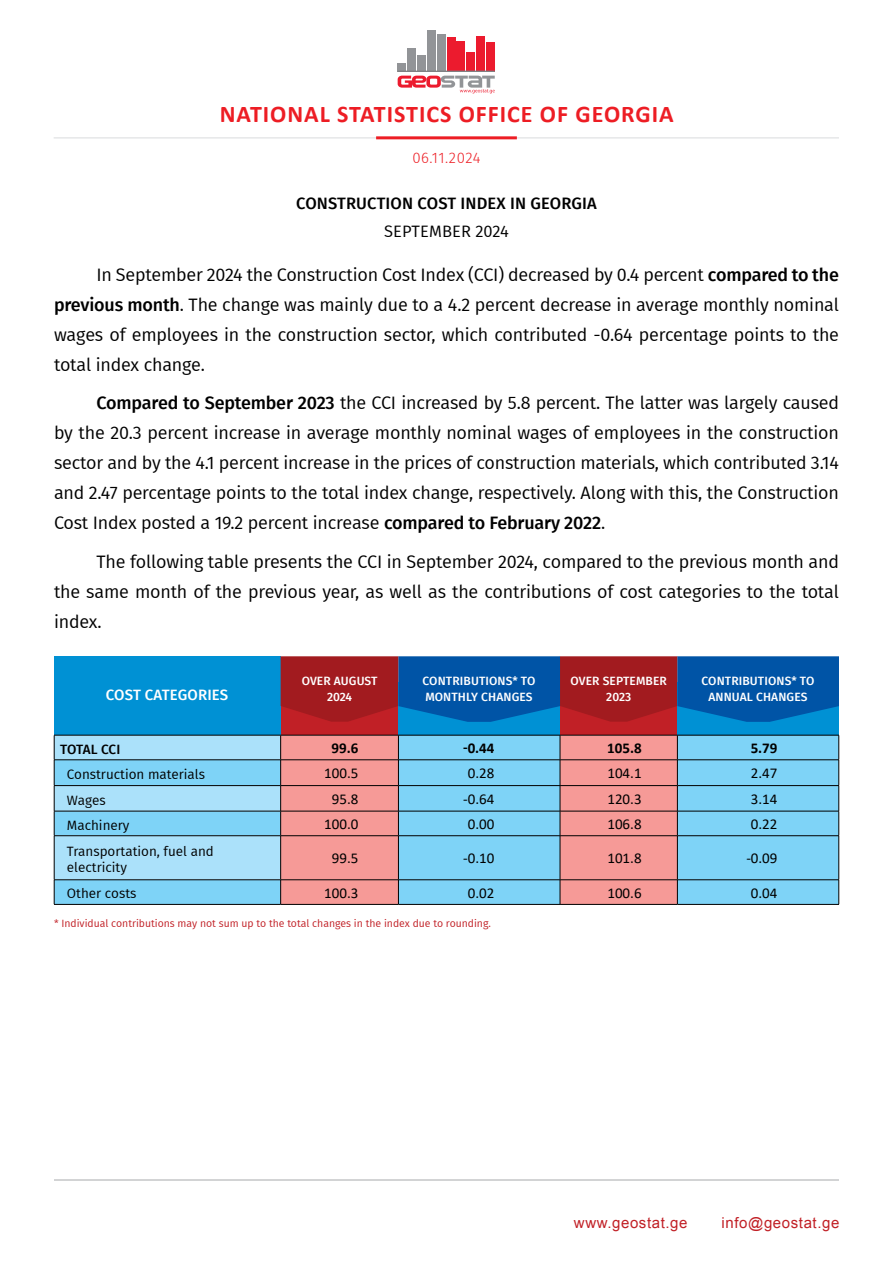
<style>
.page{position:relative;width:893px;height:1263px;background:#fff}
.page>*{position:absolute;margin:0;border:0;box-sizing:border-box;transform-origin:0 0}
.t1{font:700 24px "Calibri";letter-spacing:.04em;color:#ed1d24}
.t2{font:18px/30px "Fira GO";letter-spacing:-.01em;color:#000;text-align:justify}
.t3{font:500 16.5px "Fira GO";letter-spacing:.01em;color:#000}
.t4{font:16.5px "Fira GO";letter-spacing:.01em;color:#000}
.t5{font:15px "Calibri";color:#000}
.t6{font:15px "BPG Ingiri Arial";letter-spacing:.04em;color:#c12026}
.t7{font:700 15px "Calibri";color:#000}
.t8{font:500 15px "Fira GO";letter-spacing:.01em;color:#fff}
.t9{font:300 15px "Fira GO";letter-spacing:.03em;color:#ed1d24}
.t10{font:13.5px/16.5px "Fira GO";color:#000}
.t11{font:500 13.5px "Fira GO";letter-spacing:-.02em;color:#000}
.t12{font:500 12px/16.4px "Fira GO";letter-spacing:.01em;color:#fff;text-align:center}
.t13{font:10.5px "Fira GO";color:#c12026}
.s1{font-weight:500}
</style>
<div class="page">
<hr style="left:54px;top:1179px;width:785px;height:1px;background:#a7a9ac">
<hr style="left:54px;top:137px;width:785px;height:2px;background:#e6e7e8">
<hr style="left:376px;top:136px;width:141px;height:3px;background:#ed1d24">
<div style="left:398px;top:63px;width:8px;height:9px;background:#929497"></div>
<div style="left:407px;top:48px;width:9px;height:24px;background:#929497"></div>
<div style="left:417px;top:55px;width:9px;height:17px;background:#929497"></div>
<div style="left:427px;top:30px;width:9px;height:42px;background:#929497"></div>
<div style="left:437px;top:34px;width:9px;height:38px;background:#929497"></div>
<div style="left:447px;top:37px;width:8px;height:35px;background:#ec1b2e"></div>
<div style="left:457px;top:42px;width:8px;height:30px;background:#ec1b2e"></div>
<div style="left:466px;top:52px;width:9px;height:20px;background:#ec1b2e"></div>
<div style="left:476px;top:36px;width:9px;height:36px;background:#ec1b2e"></div>
<div style="left:486px;top:42px;width:9px;height:30px;background:#ec1b2e"></div>
<hr style="left:398px;top:71px;width:97px;height:1px;background:#808184">
<svg style="left:398px;top:76px;width:97px;height:17px"></svg>
<div style="left:54px;top:656px;width:227px;height:87px;background:#0091d4"></div>
<div style="left:560px;top:682px;width:118px;height:53px;background:#c12026"></div>
<div style="left:281px;top:682px;width:118px;height:53px;background:#c12026"></div>
<div style="left:677px;top:682px;width:162px;height:54px;background:#0091d4"></div>
<div style="left:398px;top:682px;width:162px;height:54px;background:#0091d4"></div>
<svg style="left:281px;top:656px;width:558px;height:66px;background:#474171"></svg>
<div style="left:281px;top:736px;width:117px;height:168px;background:#f69a97"></div>
<svg style="left:399px;top:736px;width:439px;height:168px;background:#9cc1db"></svg>
<hr style="left:54px;top:904px;width:227px;height:1px;background:#000">
<hr style="left:281px;top:735px;width:117px;height:1px;background:#000">
<hr style="left:281px;top:759px;width:117px;height:1px;background:#000">
<hr style="left:281px;top:785px;width:117px;height:1px;background:#000">
<hr style="left:281px;top:811px;width:117px;height:1px;background:#000">
<hr style="left:281px;top:835px;width:117px;height:1px;background:#000">
<hr style="left:281px;top:879px;width:117px;height:1px;background:#000">
<svg style="left:54px;top:735px;width:227px;height:169px;background:#91d1ee"></svg>
<hr style="left:281px;top:904px;width:117px;height:1px;background:#000">
<hr style="left:398px;top:735px;width:162px;height:1px;background:#000">
<hr style="left:677px;top:735px;width:162px;height:1px;background:#000">
<hr style="left:398px;top:759px;width:162px;height:1px;background:#000">
<hr style="left:677px;top:759px;width:162px;height:1px;background:#000">
<hr style="left:398px;top:785px;width:162px;height:1px;background:#000">
<hr style="left:677px;top:785px;width:162px;height:1px;background:#000">
<hr style="left:398px;top:811px;width:162px;height:1px;background:#000">
<svg style="left:398px;top:735px;width:1px;height:100px"></svg>
<hr style="left:677px;top:811px;width:162px;height:1px;background:#000">
<svg style="left:838px;top:735px;width:1px;height:100px"></svg>
<hr style="left:398px;top:835px;width:162px;height:1px;background:#000">
<hr style="left:398px;top:836px;width:1px;height:43px;background:#000">
<hr style="left:677px;top:835px;width:162px;height:1px;background:#000">
<hr style="left:838px;top:836px;width:1px;height:43px;background:#000">
<hr style="left:398px;top:879px;width:162px;height:1px;background:#000">
<svg style="left:398px;top:880px;width:1px;height:24px"></svg>
<hr style="left:677px;top:879px;width:162px;height:1px;background:#000">
<svg style="left:838px;top:880px;width:1px;height:24px"></svg>
<hr style="left:398px;top:904px;width:162px;height:1px;background:#000">
<hr style="left:677px;top:904px;width:162px;height:1px;background:#000">
<hr style="left:560px;top:735px;width:117px;height:1px;background:#000">
<hr style="left:560px;top:759px;width:117px;height:1px;background:#000">
<hr style="left:560px;top:785px;width:117px;height:1px;background:#000">
<hr style="left:560px;top:811px;width:117px;height:1px;background:#000">
<svg style="left:560px;top:735px;width:1px;height:100px"></svg>
<svg style="left:677px;top:735px;width:1px;height:100px"></svg>
<hr style="left:560px;top:835px;width:117px;height:1px;background:#000">
<hr style="left:560px;top:836px;width:1px;height:43px;background:#000">
<hr style="left:677px;top:836px;width:1px;height:43px;background:#000">
<hr style="left:560px;top:879px;width:117px;height:1px;background:#000">
<svg style="left:560px;top:880px;width:1px;height:24px"></svg>
<svg style="left:677px;top:880px;width:1px;height:24px"></svg>
<hr style="left:560px;top:904px;width:117px;height:1px;background:#000">
<h1 class="t1" style="left:220px;top:97px;width:455px">NATIONAL STATISTICS OFFICE OF GEORGIA</h1>
<p class="t9" style="left:412px;top:149px;width:70px">06.11.2024</p>
<p class="t3" style="left:296px;top:194px;width:302px">CONSTRUCTION COST INDEX IN GEORGIA</p>
<p class="t4" style="left:384px;top:222px;width:126px">SEPTEMBER 2024</p>
<p class="t2" style="left:54px;top:259px;width:786px;text-indent:43px">In September 2024 the Construction Cost Index (CCI) decreased by 0.4 percent <span class="s1">compared to the previous month</span>. The change was mainly due to a 4.2 percent decrease in average monthly nominal wages of employees in the construction sector, which contributed -0.64 percentage points to the total index change.</p>
<p class="t2" style="left:54px;top:388px;width:786px;text-indent:43px"><span class="s1">Compared to September 2023</span> the CCI increased by 5.8 percent. The latter was largely caused by the 20.3 percent increase in average monthly nominal wages of employees in the construction sector and by the 4.1 percent increase in the prices of construction materials, which contributed 3.14 and 2.47 percentage points to the total index change, respectively. Along with this, the Construction Cost Index posted a 19.2 percent increase <span class="s1">compared to February 2022</span>.</p>
<p class="t2" style="left:54px;top:547px;width:786px;text-indent:43px">The following table presents the CCI in September 2024, compared to the previous month and the same month of the previous year, as well as the contributions of cost categories to the total index.</p>
<p class="t8" style="left:106px;top:686px;width:124px">COST CATEGORIES</p>
<p class="t12" style="left:302px;top:673px;width:77px">OVER AUGUST<br>2024</p>
<p class="t12" style="left:701px;top:673px;width:114px">CONTRIBUTIONS* TO<br>ANNUAL CHANGES</p>
<p class="t12" style="left:423px;top:673px;width:114px;text-align:left">CONTRIBUTIONS* TO<br>MONTHLY CHANGES</p>
<p class="t12" style="left:571px;top:673px;width:98px">OVER SEPTEMBER<br>2023</p>
<p class="t11" style="left:60px;top:741px;width:62px">TOTAL CCI</p>
<p class="t7" style="left:332px;top:737px;width:28px">99.6</p>
<p class="t7" style="left:463px;top:737px;width:33px">-0.44</p>
<p class="t7" style="left:607px;top:737px;width:36px">105.8</p>
<p class="t7" style="left:751px;top:737px;width:28px">5.79</p>
<p class="t10" style="left:67px;top:766px;width:140px">Construction materials</p>
<p class="t5" style="left:324px;top:763px;width:36px">100.5</p>
<p class="t5" style="left:468px;top:763px;width:28px">0.28</p>
<p class="t5" style="left:607px;top:763px;width:36px">104.1</p>
<p class="t5" style="left:751px;top:763px;width:28px">2.47</p>
<p class="t10" style="left:67px;top:792px;width:40px">Wages</p>
<p class="t5" style="left:332px;top:788px;width:28px">95.8</p>
<p class="t5" style="left:463px;top:788px;width:33px">-0.64</p>
<p class="t5" style="left:607px;top:788px;width:36px">120.3</p>
<p class="t5" style="left:751px;top:788px;width:28px">3.14</p>
<p class="t10" style="left:67px;top:817px;width:64px">Machinery</p>
<p class="t5" style="left:324px;top:814px;width:36px">100.0</p>
<p class="t5" style="left:468px;top:814px;width:28px">0.00</p>
<p class="t5" style="left:607px;top:814px;width:36px">106.8</p>
<p class="t5" style="left:751px;top:814px;width:28px">0.22</p>
<p class="t10" style="left:67px;top:843px;width:148px">Transportation, fuel and electricity</p>
<p class="t5" style="left:332px;top:848px;width:28px">99.5</p>
<p class="t5" style="left:463px;top:848px;width:33px">-0.10</p>
<p class="t5" style="left:607px;top:848px;width:36px">101.8</p>
<p class="t5" style="left:746px;top:848px;width:33px">-0.09</p>
<p class="t10" style="left:67px;top:885px;width:71px">Other costs</p>
<p class="t5" style="left:324px;top:882px;width:36px">100.3</p>
<p class="t5" style="left:468px;top:882px;width:28px">0.02</p>
<p class="t5" style="left:607px;top:882px;width:36px">100.6</p>
<p class="t5" style="left:751px;top:882px;width:28px">0.04</p>
<p class="t13" style="left:54px;top:917px;width:438px">* Individual contributions may not sum up to the total changes in the index due to rounding.</p>
<p class="t6" style="left:574px;top:1213px;width:115px">www.geostat.ge</p>
<p class="t6" style="left:722px;top:1213px;width:119px">info@geostat.ge</p>
</div>
